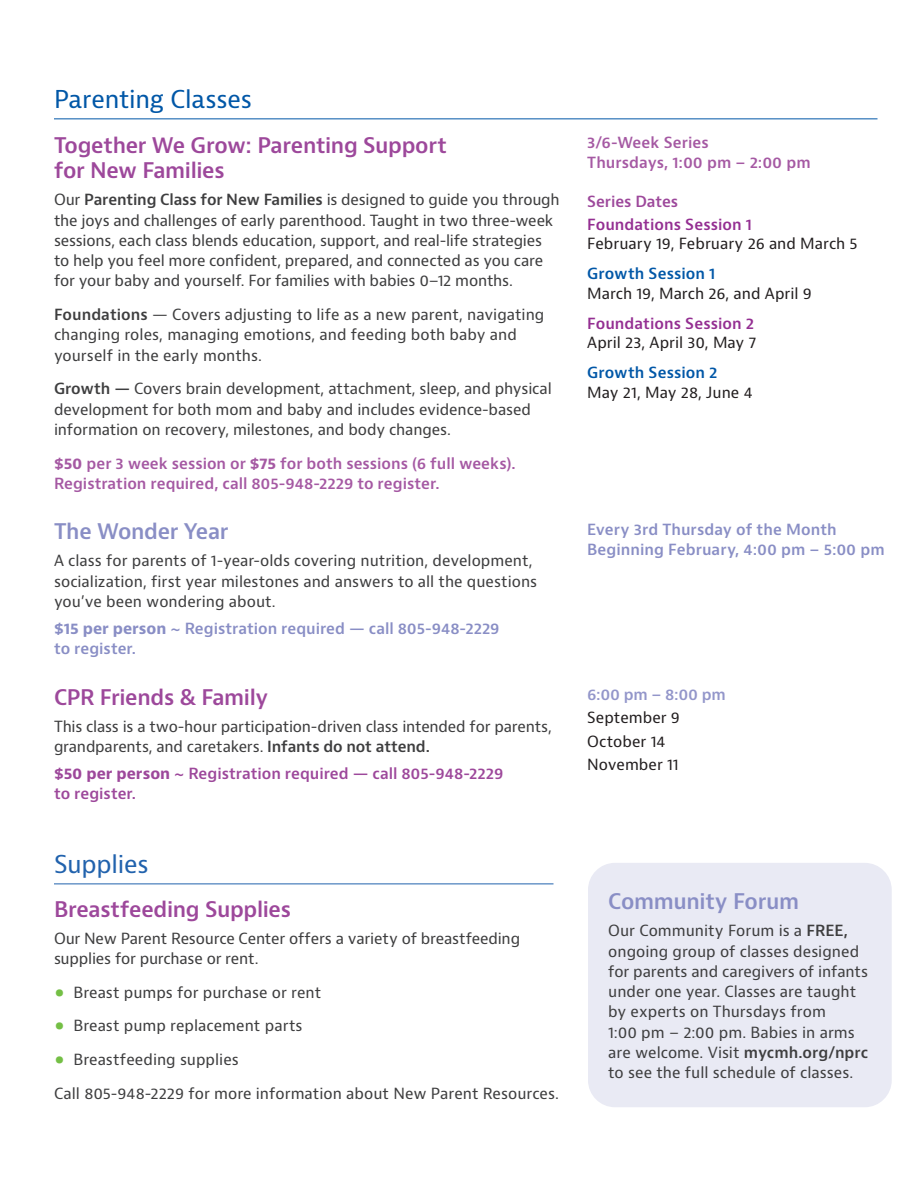
<style>
.page{position:relative;width:918px;height:1188px;background:#fff}
.page>*{position:absolute;margin:0;border:0;box-sizing:border-box;transform-origin:0 0}
.Subtitle_w_rule{font:24px "Bernina Sans";letter-spacing:-.01em;color:#0157a7}
.Subtitle_w_rule-2{font:24px "Bernino Sans";letter-spacing:-.01em;color:#2162ad}
.Sch_-_Class_Name{font:600 21px/25.2px "Bernino Sans";letter-spacing:-.015em;color:#9d489b}
.Sch_-_Class_Name-2{font:600 21px "Bernino Sans";letter-spacing:-.015em;color:#898ec5}
.Sch_-_Body{font:15px/20.2px "Bernino Sans";letter-spacing:-.005em;color:#3e3e3f}
.Body_addtil{font:15px/20.2px "Bernino Sans";letter-spacing:-.005em;color:#3e3e3f}
.Sch_-_Dates{font:15px/19.5px "Bernino Sans";color:#231f20}
.Register_line{font:600 15px/20.2px "Bernino Sans";color:#a559a3}
.Register_line-2{font:600 15px/20.2px "Bernino Sans";color:#9d489b}
.Register_line-3{font:600 15px/20.2px "Bernino Sans";color:#898ec5}
.Sch_-_Deets{font:600 15px/20.2px "Bernino Sans";letter-spacing:.005em;color:#898ec5}
.Sch_-_Deets-2{font:600 15px/20.2px "Bernino Sans";letter-spacing:.005em;color:#a559a3}
.Sch_-_Series_Dates_Head{font:600 15px "Bernino Sans";letter-spacing:-.015em;color:#9396ca}
.Sch_-_Series_Dates_Head-2{font:600 15px "Bernino Sans";letter-spacing:-.005em;color:#9d489b}
.s1{font-weight:600}
.s2{font-weight:700}
.s3{font-family:"Bernina Sans";font-size:45px;color:#74bf45}
.s4{font-weight:600;color:#942f92}
.s5{font-weight:600;color:#0157a7}
</style>
<div class="page">
<hr style="left:54px;top:118px;width:824px;height:1px;background:#0157a7">
<div style="left:588px;top:863px;width:304px;height:244px;background:#e9eaf4;border-radius:27px"></div>
<hr style="left:54px;top:884px;width:500px;height:1px;background:#2162ad">
<p class="Subtitle_w_rule" style="left:54px;top:83px;width:200px">Parenting Classes</p>
<p class="Sch_-_Class_Name" style="left:54px;top:133px;width:394px">Together We Grow: Parenting Support for New Families</p>
<p class="Sch_-_Body" style="left:54px;top:190px;width:507px">Our <span class="s1">Parenting Class for New Families</span> is designed to guide you through the joys and challenges of early parenthood. Taught in two three-week sessions, each class blends education, support, and real-life strategies to help you feel more confident, prepared, and connected as you care for your baby and yourself. For families with babies 0–12 months.</p>
<p class="Body_addtil" style="left:54px;top:305px;width:492px"><span class="s1">Foundations</span> — Covers adjusting to life as a new parent, navigating changing roles, managing emotions, and feeding both baby and yourself in the early months.</p>
<p class="Body_addtil" style="left:54px;top:379px;width:499px"><span class="s1">Growth —</span> Covers brain development, attachment, sleep, and physical development for both mom and baby and includes evidence-based information on recovery, milestones, and body changes.</p>
<p class="Register_line" style="left:54px;top:453px;width:463px"><span class="s2">$50</span> per 3 week session or <span class="s2">$75</span> for both sessions (6 full weeks).<br>Registration required, call 805-948-2229 to register.</p>
<p class="Sch_-_Class_Name-2" style="left:54px;top:518px;width:176px">The Wonder Year</p>
<p class="Sch_-_Body" style="left:54px;top:551px;width:485px">A class for parents of 1-year-olds covering nutrition, development, socialization, first year milestones and answers to all the questions you’ve been wondering about.</p>
<p class="Register_line-3" style="left:54px;top:619px;width:447px"><span class="s2">$15 per person</span> ~ Registration required — call 805-948-2229 to register.</p>
<p class="Sch_-_Class_Name" style="left:54px;top:685px;width:216px">CPR Friends &amp; Family</p>
<p class="Sch_-_Body" style="left:54px;top:717px;width:499px">This class is a two-hour participation-driven class intended for parents, grandparents, and caretakers. <span class="s1">Infants do not attend.</span></p>
<p class="Register_line-2" style="left:54px;top:764px;width:451px"><span class="s2">$50 per person</span> ~ Registration required — call 805-948-2229 to register.</p>
<p class="Subtitle_w_rule-2" style="left:54px;top:848px;width:96px">Supplies</p>
<p class="Sch_-_Class_Name" style="left:54px;top:897px;width:239px">Breastfeeding Supplies</p>
<p class="Sch_-_Body" style="left:54px;top:928px;width:468px">Our New Parent Resource Center offers a variety of breastfeeding supplies for purchase or rent.</p>
<p class="Sch_-_Body" style="left:54px;top:982px;width:269px"><span class="s3">•</span> Breast pumps for purchase or rent</p>
<p class="Sch_-_Body" style="left:54px;top:1016px;width:250px"><span class="s3">•</span> Breast pump replacement parts</p>
<p class="Sch_-_Body" style="left:54px;top:1050px;width:186px"><span class="s3">•</span> Breastfeeding supplies</p>
<p class="Body_addtil" style="left:54px;top:1084px;width:507px">Call 805-948-2229 for more information about New Parent Resources.</p>
<p class="Sch_-_Deets-2" style="left:587px;top:133px;width:225px">3/6-Week Series<br>Thursdays, 1:00 pm – 2:00 pm</p>
<p class="Sch_-_Series_Dates_Head-2" style="left:587px;top:192px;width:92px">Series Dates</p>
<p class="Sch_-_Dates" style="left:587px;top:215px;width:272px"><span class="s4">Foundations Session 1<br></span>February 19, February 26 and March 5</p>
<p class="Sch_-_Dates" style="left:587px;top:265px;width:226px"><span class="s5">Growth Session 1<br></span>March 19, March 26, and April 9</p>
<p class="Sch_-_Dates" style="left:587px;top:314px;width:170px"><span class="s4">Foundations Session 2<br></span>April 23, April 30, May 7</p>
<p class="Sch_-_Dates" style="left:587px;top:364px;width:167px"><span class="s5">Growth Session 2<br></span>May 21, May 28, June 4</p>
<p class="Sch_-_Deets" style="left:587px;top:519px;width:299px">Every 3rd Thursday of the Month<br>Beginning February, 4:00 pm – 5:00 pm</p>
<p class="Sch_-_Series_Dates_Head" style="left:587px;top:685px;width:140px">6:00 pm – 8:00 pm</p>
<p class="Sch_-_Dates" style="left:587px;top:708px;width:94px">September 9</p>
<p class="Sch_-_Dates" style="left:587px;top:732px;width:80px">October 14</p>
<p class="Sch_-_Dates" style="left:587px;top:755px;width:93px">November 11</p>
<p class="Sch_-_Class_Name-2" style="left:608px;top:888px;width:192px">Community Forum</p>
<p class="Sch_-_Body" style="left:608px;top:921px;width:262px">Our Community Forum is a <span class="s1">FREE, </span>ongoing group of classes designed for parents and caregivers of infants under one year. Classes are taught by experts on Thursdays from<br>1:00 pm – 2:00 pm. Babies in arms are welcome. Visit <span class="s1">mycmh.org/nprc </span>to see the full schedule of classes.</p>
</div>
